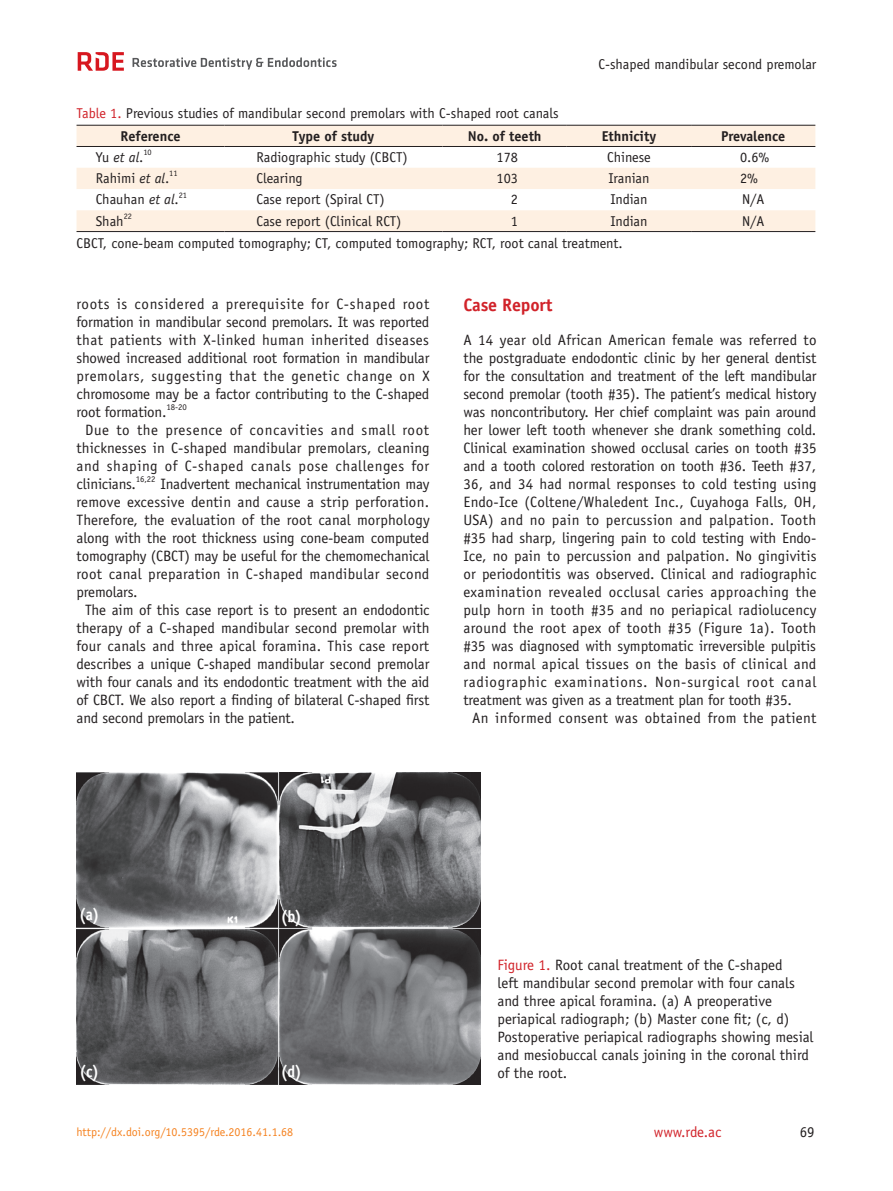
<style>
.page{position:relative;width:893px;height:1191px;background:#fff}
.page>*{position:absolute;margin:0;border:0;box-sizing:border-box;transform-origin:0 0}
.t1{font:700 18px "Officina Sans Std";letter-spacing:-.01em;color:#d1232a}
.t2{font:700 16.5px "Officina Sans Std";color:#fff;scale:.9 1}
.t3{font:15px/18px "Officina Sans Std";letter-spacing:-.005em;color:#231f20;text-align:justify}
.t4{font:15px "Officina Sans Std";letter-spacing:.015em;color:#231f20}
.t5{font:15px "Officina Sans Std";letter-spacing:.02em;color:#231f20}
.t6{font:15px "Officina Sans Std";letter-spacing:.03em;color:#231f20}
.t7{font:15px "Officina Sans Std";letter-spacing:.025em;color:#231f20}
.t8{font:15px "Officina Sans Std";letter-spacing:.055em;color:#231f20}
.t9{font:15px "Officina Sans Std";color:#d1232a}
.t10{font:14.25px/22.4px "Officina Sans Std";color:#231f20}
.t11{font:700 14.25px "Officina Sans Std";color:#231f20}
.t12{font:italic 14.25px "Officina Sans Std";color:#231f20}
.t13{font:12px "Officina Sans Std";color:#f58220}
.t14{font:8.7px "Officina Sans Std";letter-spacing:-.01em;color:#231f20}
.t15{font:8.25px "Officina Sans Std";color:#231f20}
.s1{color:#d1232a}
.s2{font-weight:700}
.s3{font-style:normal}
.s4{font-style:italic}
</style>
<div class="page">
<svg style="left:133px;top:57px;width:204px;height:13px"></svg>
<svg style="left:78px;top:52px;width:46px;height:19px"></svg>
<img style="left:77px;top:772px;width:404px;height:312px">
<svg style="left:77px;top:126px;width:738px;height:105px;fill:#fef0e2"></svg>
<hr style="left:77px;top:125px;width:148px;height:1px;background:#231f20">
<hr style="left:225px;top:125px;width:218px;height:1px;background:#231f20">
<hr style="left:443px;top:125px;width:124px;height:1px;background:#231f20">
<hr style="left:567px;top:125px;width:124px;height:1px;background:#231f20">
<hr style="left:691px;top:125px;width:124px;height:1px;background:#231f20">
<hr style="left:77px;top:146px;width:148px;height:1px;background:#231f20">
<hr style="left:225px;top:146px;width:218px;height:1px;background:#231f20">
<hr style="left:443px;top:146px;width:124px;height:1px;background:#231f20">
<hr style="left:567px;top:146px;width:124px;height:1px;background:#231f20">
<hr style="left:691px;top:146px;width:124px;height:1px;background:#231f20">
<hr style="left:77px;top:231px;width:148px;height:1px;background:#231f20">
<hr style="left:225px;top:231px;width:218px;height:1px;background:#231f20">
<hr style="left:443px;top:231px;width:124px;height:1px;background:#231f20">
<hr style="left:567px;top:231px;width:124px;height:1px;background:#231f20">
<hr style="left:691px;top:231px;width:124px;height:1px;background:#231f20">
<p class="t10" style="left:598px;top:53px;width:220px">C-shaped mandibular second premolar</p>
<p class="t10" style="left:120px;top:102px;width:440px;text-indent:-44px"><span class="s1">Table 1.</span> Previous studies of mandibular second premolars with C-shaped root canals<br><span class="s2">Reference</span></p>
<p class="t11" style="left:293px;top:127px;width:83px">Type of study</p>
<p class="t11" style="left:468px;top:127px;width:75px">No. of teeth</p>
<p class="t11" style="left:602px;top:127px;width:56px">Ethnicity</p>
<p class="t11" style="left:721px;top:127px;width:66px">Prevalence</p>
<p class="t12" style="left:96px;top:149px;width:49px"><span class="s3">Yu</span> et al<span class="s3">.</span></p>
<p class="t15" style="left:143px;top:147px;width:10px">10</p>
<p class="t10" style="left:256px;top:146px;width:153px">Radiographic study (CBCT)</p>
<p class="t10" style="left:497px;top:146px;width:23px">178</p>
<p class="t10" style="left:607px;top:146px;width:45px">Chinese</p>
<p class="t10" style="left:740px;top:146px;width:31px">0.6%</p>
<p class="t10" style="left:96px;top:167px;width:75px">Rahimi <span class="s4">et al</span>.</p>
<p class="t15" style="left:169px;top:169px;width:10px">11</p>
<p class="t10" style="left:256px;top:167px;width:48px">Clearing</p>
<p class="t10" style="left:497px;top:167px;width:23px">103</p>
<p class="t10" style="left:608px;top:167px;width:43px">Iranian</p>
<p class="t10" style="left:740px;top:167px;width:19px">2%</p>
<p class="t10" style="left:96px;top:188px;width:85px">Chauhan <span class="s4">et al</span>.</p>
<p class="t15" style="left:179px;top:190px;width:10px">21</p>
<p class="t10" style="left:256px;top:188px;width:130px">Case report (Spiral CT)</p>
<p class="t10" style="left:511px;top:188px;width:9px">2</p>
<p class="t10" style="left:610px;top:188px;width:39px">Indian</p>
<p class="t10" style="left:742px;top:188px;width:24px">N/A</p>
<p class="t10" style="left:96px;top:210px;width:29px">Shah</p>
<p class="t15" style="left:124px;top:211px;width:10px">22</p>
<p class="t10" style="left:256px;top:210px;width:147px">Case report (Clinical RCT)</p>
<p class="t10" style="left:511px;top:210px;width:9px">1</p>
<p class="t10" style="left:610px;top:210px;width:39px">Indian</p>
<p class="t10" style="left:742px;top:210px;width:24px">N/A</p>
<p class="t10" style="left:77px;top:232px;width:548px">CBCT, cone-beam computed tomography; CT, computed tomography; RCT, root canal treatment.</p>
<p class="t3" style="left:77px;top:295px;width:355px">roots is considered a prerequisite for C-shaped root formation in mandibular second premolars. It was reported that patients with X-linked human inherited diseases showed increased additional root formation in mandibular premolars, suggesting that the genetic change on X chromosome may be a factor contributing to the C-shaped root formation.</p>
<p class="t14" style="left:167px;top:402px;width:22px">18-20</p>
<p class="t3" style="left:77px;top:421px;width:355px;text-indent:9px">Due to the presence of concavities and small root thicknesses in C-shaped mandibular premolars, cleaning and shaping of C-shaped canals pose challenges for clinicians.</p>
<p class="t14" style="left:136px;top:474px;width:21px">16,22</p>
<p class="t3" style="left:161px;top:475px;width:270px">Inadvertent mechanical instrumentation may</p>
<p class="t4" style="left:77px;top:493px;width:354px">remove excessive dentin and cause a strip perforation.</p>
<p class="t4" style="left:77px;top:511px;width:355px">Therefore, the evaluation of the root canal morphology</p>
<p class="t3" style="left:77px;top:529px;width:354px">along with the root thickness using cone-beam computed</p>
<p class="t3" style="left:77px;top:547px;width:354px">tomography (CBCT) may be useful for the chemomechanical</p>
<p class="t5" style="left:77px;top:565px;width:354px">root canal preparation in C-shaped mandibular second</p>
<p class="t3" style="left:77px;top:583px;width:63px">premolars.</p>
<p class="t3" style="left:85px;top:601px;width:346px">The aim of this case report is to present an endodontic</p>
<p class="t3" style="left:77px;top:619px;width:355px">therapy of a C-shaped mandibular second premolar with</p>
<p class="t4" style="left:77px;top:637px;width:354px">four canals and three apical foramina. This case report</p>
<p class="t3" style="left:77px;top:655px;width:354px">describes a unique C-shaped mandibular second premolar</p>
<p class="t3" style="left:77px;top:673px;width:354px">with four canals and its endodontic treatment with the aid</p>
<p class="t3" style="left:77px;top:691px;width:354px">of CBCT. We also report a finding of bilateral C-shaped first</p>
<p class="t3" style="left:77px;top:709px;width:220px">and second premolars in the patient.</p>
<p class="t1" style="left:463px;top:294px;width:90px">Case Report</p>
<p class="t4" style="left:463px;top:331px;width:355px">A 14 year old African American female was referred to</p>
<p class="t3" style="left:463px;top:349px;width:354px">the postgraduate endodontic clinic by her general dentist</p>
<p class="t3" style="left:463px;top:367px;width:355px">for the consultation and treatment of the left mandibular</p>
<p class="t3" style="left:463px;top:385px;width:354px">second premolar (tooth #35). The patient’s medical history</p>
<p class="t3" style="left:463px;top:403px;width:354px">was noncontributory. Her chief complaint was pain around</p>
<p class="t3" style="left:463px;top:421px;width:354px">her lower left tooth whenever she drank something cold.</p>
<p class="t3" style="left:463px;top:439px;width:355px">Clinical examination showed occlusal caries on tooth #35</p>
<p class="t3" style="left:463px;top:457px;width:354px">and a tooth colored restoration on tooth #36. Teeth #37,</p>
<p class="t3" style="left:463px;top:475px;width:354px">36, and 34 had normal responses to cold testing using</p>
<p class="t4" style="left:463px;top:493px;width:354px">Endo-Ice (Coltene/Whaledent Inc., Cuyahoga Falls, OH,</p>
<p class="t7" style="left:463px;top:511px;width:354px">USA) and no pain to percussion and palpation. Tooth</p>
<p class="t3" style="left:463px;top:529px;width:354px">#35 had sharp, lingering pain to cold testing with Endo-</p>
<p class="t3" style="left:463px;top:547px;width:354px">Ice, no pain to percussion and palpation. No gingivitis</p>
<p class="t3" style="left:463px;top:565px;width:354px">or periodontitis was observed. Clinical and radiographic</p>
<p class="t6" style="left:463px;top:583px;width:354px">examination revealed occlusal caries approaching the</p>
<p class="t4" style="left:463px;top:601px;width:355px">pulp horn in tooth #35 and no periapical radiolucency</p>
<p class="t7" style="left:463px;top:619px;width:354px">around the root apex of tooth #35 (Figure 1a). Tooth</p>
<p class="t3" style="left:463px;top:637px;width:354px">#35 was diagnosed with symptomatic irreversible pulpitis</p>
<p class="t5" style="left:463px;top:655px;width:354px">and normal apical tissues on the basis of clinical and</p>
<p class="t8" style="left:463px;top:673px;width:354px">radiographic examinations. Non-surgical root canal</p>
<p class="t3" style="left:463px;top:691px;width:330px">treatment was given as a treatment plan for tooth #35.</p>
<p class="t6" style="left:472px;top:709px;width:346px">An informed consent was obtained from the patient</p>
<p class="t2" style="left:79px;top:903px;width:24px">(a)</p>
<p class="t2" style="left:281px;top:906px;width:25px">(b)</p>
<p class="t2" style="left:80px;top:1061px;width:23px">(c)</p>
<p class="t2" style="left:281px;top:1061px;width:25px">(d)</p>
<p class="t13" style="left:77px;top:1124px;width:218px">http://dx.doi.org/10.5395/rde.2016.41.1.68</p>
<p class="t3" style="left:497px;top:955px;width:317px;text-align:left"><span class="s1">Figure 1.</span> Root canal treatment of the C-shaped<br>left mandibular second premolar with four canals and three apical foramina. (a) A preoperative periapical radiograph; (b) Master cone fit; (c, d)<br>Postoperative periapical radiographs showing mesial and mesiobuccal canals joining in the coronal third of the root.</p>
<p class="t9" style="left:654px;top:1122px;width:69px">www.rde.ac</p>
<p class="t3" style="left:800px;top:1122px;width:16px">69</p>
</div>
